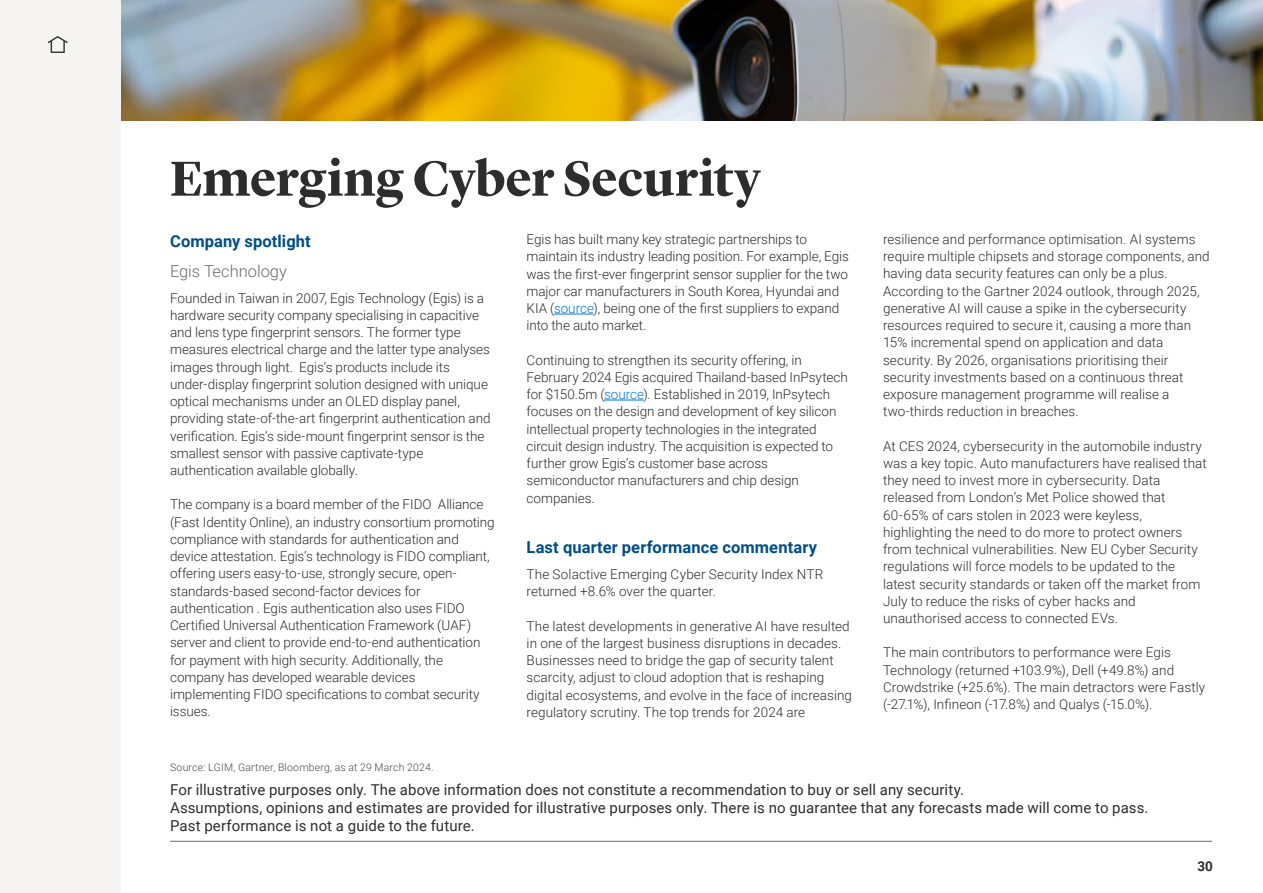
<style>
.page{position:relative;width:1263px;height:893px;background:#fff}
.page>*{position:absolute;margin:0;border:0;box-sizing:border-box;transform-origin:0 0}
.t1{font:700 51px "Lyon Display";color:#2d2d2e}
.t2{font:700 16.5px "Roboto";letter-spacing:.005em;color:#004e86}
.t3{font:300 16.5px "Roboto";color:#6d6d6c}
.t4{font:15px/18px "Roboto";letter-spacing:.005em;color:#2d2d2e}
.t5{font:300 13.5px/17.2px "Roboto";color:#2d2d2e}
.t6{font:700 13.5px "Roboto";color:#2d2d2e}
.t7{font:300 10.5px "Roboto";letter-spacing:.015em;color:#484848}
.s1{color:#0076d6}
</style>
<div class="page">
<hr style="left:170px;top:841px;width:1042px;height:1px;background:#6d6d6c">
<div style="left:0;top:0;width:121px;height:893px;background:#f6f4f3"></div>
<svg style="left:48px;top:36px;width:20px;height:17px"></svg>
<img style="left:121px;top:0;width:1142px;height:121px">
<hr style="left:554px;top:314px;width:39px;height:1px;background:#0076d6">
<hr style="left:604px;top:400px;width:39px;height:1px;background:#0076d6">
<h1 class="t1" style="left:170px;top:140px;width:592px">Emerging Cyber Security</h1>
<p class="t2" style="left:170px;top:230px;width:142px">Company spotlight</p>
<p class="t3" style="left:170px;top:259px;width:118px">Egis Technology</p>
<p class="t5" style="left:170px;top:289px;width:322px">Founded in Taiwan in 2007, Egis Technology (Egis) is a hardware security company specialising in capacitive and lens type fingerprint sensors. The former type measures electrical charge and the latter type analyses images through light. Egis’s products include its under-display fingerprint solution designed with unique optical mechanisms under an OLED display panel, providing state-of-the-art fingerprint authentication and verification. Egis’s side-mount fingerprint sensor is the smallest sensor with passive captivate-type authentication available globally.</p>
<p class="t5" style="left:170px;top:495px;width:326px">The company is a board member of the FIDO Alliance (Fast Identity Online), an industry consortium promoting compliance with standards for authentication and device attestation. Egis’s technology is FIDO compliant, offering users easy-to-use, strongly secure, open&shy;standards-based second-factor devices for authentication . Egis authentication also uses FIDO Certified Universal Authentication Framework (UAF) server and client to provide end-to-end authentication for payment with high security. Additionally, the company has developed wearable devices implementing FIDO specifications to combat security issues.</p>
<p class="t5" style="left:527px;top:230px;width:324px">Egis has built many key strategic partnerships to maintain its industry leading position. For example, Egis was the first-ever fingerprint sensor supplier for the two major car manufacturers in South Korea, Hyundai and KIA (<span class="s1">source</span>), being one of the first suppliers to expand into the auto market.</p>
<p class="t5" style="left:527px;top:351px;width:323px">Continuing to strengthen its security offering, in February 2024 Egis acquired Thailand-based InPsytech for $150.5m (<span class="s1">source</span>). Established in 2019, InPsytech focuses on the design and development of key silicon intellectual property technologies in the integrated circuit design industry. The acquisition is expected to further grow Egis’s customer base across semiconductor manufacturers and chip design companies.</p>
<p class="t2" style="left:527px;top:536px;width:292px">Last quarter performance commentary</p>
<p class="t5" style="left:527px;top:565px;width:298px">The Solactive Emerging Cyber Security Index NTR returned +8.6% over the quarter.</p>
<p class="t5" style="left:527px;top:617px;width:327px">The latest developments in generative AI have resulted in one of the largest business disruptions in decades.<br>Businesses need to bridge the gap of security talent scarcity, adjust to cloud adoption that is reshaping digital ecosystems, and evolve in the face of increasing regulatory scrutiny. The top trends for 2024 are</p>
<p class="t5" style="left:883px;top:230px;width:328px">resilience and performance optimisation. AI systems require multiple chipsets and storage components, and having data security features can only be a plus.<br>According to the Gartner 2024 outlook, through 2025, generative AI will cause a spike in the cybersecurity resources required to secure it, causing a more than 15% incremental spend on application and data security. By 2026, organisations prioritising their security investments based on a continuous threat exposure management programme will realise a two-thirds reduction in breaches.</p>
<p class="t5" style="left:883px;top:437px;width:325px">At CES 2024, cybersecurity in the automobile industry was a key topic. Auto manufacturers have realised that they need to invest more in cybersecurity. Data released from London’s Met Police showed that 60-65% of cars stolen in 2023 were keyless, highlighting the need to do more to protect owners from technical vulnerabilities. New EU Cyber Security regulations will force models to be updated to the latest security standards or taken off the market from July to reduce the risks of cyber hacks and unauthorised access to connected EVs.</p>
<p class="t5" style="left:883px;top:643px;width:324px">The main contributors to performance were Egis Technology (returned +103.9%), Dell (+49.8%) and Crowdstrike (+25.6%). The main detractors were Fastly (-27.1%), Infineon (-17.8%) and Qualys (-15.0%).</p>
<p class="t7" style="left:170px;top:760px;width:265px">Source: LGIM, Gartner, Bloomberg, as at 29 March 2024.</p>
<p class="t4" style="left:170px;top:780px;width:980px">For illustrative purposes only. The above information does not constitute a recommendation to buy or sell any security.<br>Assumptions, opinions and estimates are provided for illustrative purposes only. There is no guarantee that any forecasts made will come to pass.<br>Past performance is not a guide to the future.</p>
<p class="t6" style="left:1197px;top:856px;width:17px">30</p>
</div>
